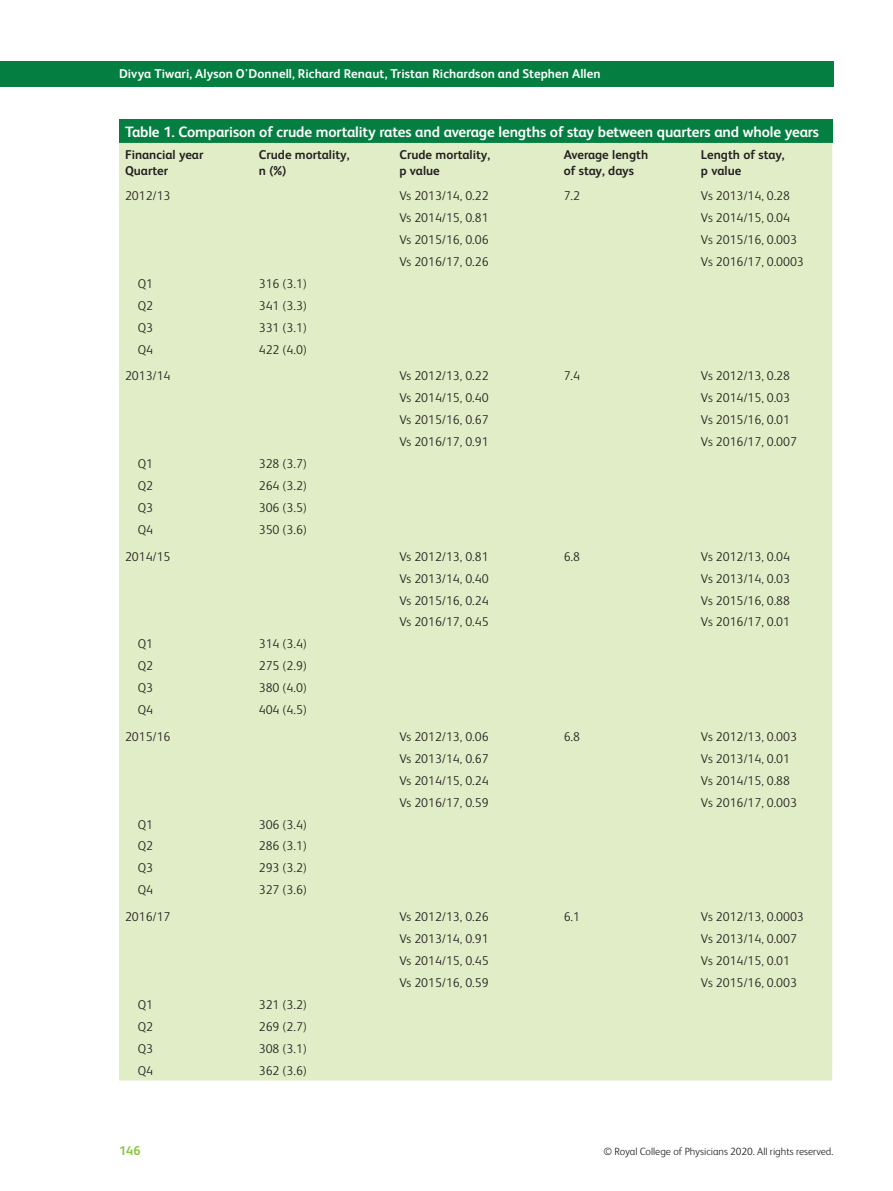
<style>
.page{position:relative;width:893px;height:1191px;background:#fff}
.page>*{position:absolute;margin:0;border:0;box-sizing:border-box;transform-origin:0 0}
.table-wrap_caption_P{font:700 15px "FS Albert";letter-spacing:-.01em;color:#fff}
.tbody_left{font:300 12.75px "FS Albert";color:#231f20}
.thead_left{font:700 12.75px/16.5px "FS Albert";color:#231f20}
.t1{font:700 12.75px "FS Albert";letter-spacing:.005em;color:#fff}
.t2{font:700 12.75px "FS Albert";color:#8bc63e}
.t3{font:300 10.5px "FS Albert";color:#231f20}
</style>
<div class="page">
<div style="left:0;top:62px;width:833px;height:25px;background:#057f41"></div>
<div style="left:119px;top:119px;width:713px;height:24px;background:#057f41"></div>
<div style="left:119px;top:143px;width:713px;height:937px;background:#e0edc6"></div>
<p class="t1" style="left:119px;top:66px;width:483px">Divya Tiwari, Alyson O'Donnell, Richard Renaut, Tristan Richardson and Stephen Allen</p>
<p class="table-wrap_caption_P" style="left:125px;top:123px;width:696px">Table 1. Comparison of crude mortality rates and average lengths of stay between quarters and whole years</p>
<p class="thead_left" style="left:125px;top:146px;width:80px">Financial year<br>Quarter</p>
<p class="thead_left" style="left:259px;top:146px;width:92px">Crude mortality, n (%)</p>
<p class="thead_left" style="left:399px;top:146px;width:92px">Crude mortality, p value</p>
<p class="thead_left" style="left:564px;top:146px;width:86px">Average length of stay, days</p>
<p class="thead_left" style="left:701px;top:146px;width:85px">Length of stay, p value</p>
<p class="tbody_left" style="left:125px;top:189px;width:47px">2012/13</p>
<p class="tbody_left" style="left:399px;top:189px;width:91px">Vs 2013/14, 0.22</p>
<p class="tbody_left" style="left:564px;top:189px;width:18px">7.2</p>
<p class="tbody_left" style="left:701px;top:189px;width:91px">Vs 2013/14, 0.28</p>
<p class="tbody_left" style="left:399px;top:211px;width:91px">Vs 2014/15, 0.81</p>
<p class="tbody_left" style="left:701px;top:211px;width:91px">Vs 2014/15, 0.04</p>
<p class="tbody_left" style="left:399px;top:232px;width:91px">Vs 2015/16, 0.06</p>
<p class="tbody_left" style="left:701px;top:232px;width:97px">Vs 2015/16, 0.003</p>
<p class="tbody_left" style="left:399px;top:254px;width:91px">Vs 2016/17, 0.26</p>
<p class="tbody_left" style="left:701px;top:254px;width:104px">Vs 2016/17, 0.0003</p>
<p class="tbody_left" style="left:138px;top:276px;width:17px">Q1</p>
<p class="tbody_left" style="left:259px;top:276px;width:50px">316 (3.1)</p>
<p class="tbody_left" style="left:138px;top:298px;width:17px">Q2</p>
<p class="tbody_left" style="left:259px;top:298px;width:50px">341 (3.3)</p>
<p class="tbody_left" style="left:138px;top:320px;width:17px">Q3</p>
<p class="tbody_left" style="left:259px;top:320px;width:50px">331 (3.1)</p>
<p class="tbody_left" style="left:138px;top:342px;width:17px">Q4</p>
<p class="tbody_left" style="left:259px;top:342px;width:50px">422 (4.0)</p>
<p class="tbody_left" style="left:125px;top:369px;width:47px">2013/14</p>
<p class="tbody_left" style="left:399px;top:369px;width:91px">Vs 2012/13, 0.22</p>
<p class="tbody_left" style="left:564px;top:369px;width:18px">7.4</p>
<p class="tbody_left" style="left:701px;top:369px;width:91px">Vs 2012/13, 0.28</p>
<p class="tbody_left" style="left:399px;top:391px;width:91px">Vs 2014/15, 0.40</p>
<p class="tbody_left" style="left:701px;top:391px;width:91px">Vs 2014/15, 0.03</p>
<p class="tbody_left" style="left:399px;top:413px;width:91px">Vs 2015/16, 0.67</p>
<p class="tbody_left" style="left:701px;top:413px;width:91px">Vs 2015/16, 0.01</p>
<p class="tbody_left" style="left:399px;top:434px;width:91px">Vs 2016/17, 0.91</p>
<p class="tbody_left" style="left:701px;top:434px;width:97px">Vs 2016/17, 0.007</p>
<p class="tbody_left" style="left:138px;top:456px;width:17px">Q1</p>
<p class="tbody_left" style="left:259px;top:456px;width:50px">328 (3.7)</p>
<p class="tbody_left" style="left:138px;top:478px;width:17px">Q2</p>
<p class="tbody_left" style="left:259px;top:478px;width:50px">264 (3.2)</p>
<p class="tbody_left" style="left:138px;top:500px;width:17px">Q3</p>
<p class="tbody_left" style="left:259px;top:500px;width:50px">306 (3.5)</p>
<p class="tbody_left" style="left:138px;top:522px;width:17px">Q4</p>
<p class="tbody_left" style="left:259px;top:522px;width:50px">350 (3.6)</p>
<p class="tbody_left" style="left:125px;top:549px;width:47px">2014/15</p>
<p class="tbody_left" style="left:399px;top:549px;width:91px">Vs 2012/13, 0.81</p>
<p class="tbody_left" style="left:564px;top:549px;width:18px">6.8</p>
<p class="tbody_left" style="left:701px;top:549px;width:91px">Vs 2012/13, 0.04</p>
<p class="tbody_left" style="left:399px;top:571px;width:91px">Vs 2013/14, 0.40</p>
<p class="tbody_left" style="left:701px;top:571px;width:91px">Vs 2013/14, 0.03</p>
<p class="tbody_left" style="left:399px;top:593px;width:91px">Vs 2015/16, 0.24</p>
<p class="tbody_left" style="left:701px;top:593px;width:91px">Vs 2015/16, 0.88</p>
<p class="tbody_left" style="left:399px;top:615px;width:91px">Vs 2016/17, 0.45</p>
<p class="tbody_left" style="left:701px;top:615px;width:91px">Vs 2016/17, 0.01</p>
<p class="tbody_left" style="left:138px;top:636px;width:17px">Q1</p>
<p class="tbody_left" style="left:259px;top:636px;width:50px">314 (3.4)</p>
<p class="tbody_left" style="left:138px;top:658px;width:17px">Q2</p>
<p class="tbody_left" style="left:259px;top:658px;width:50px">275 (2.9)</p>
<p class="tbody_left" style="left:138px;top:680px;width:17px">Q3</p>
<p class="tbody_left" style="left:259px;top:680px;width:50px">380 (4.0)</p>
<p class="tbody_left" style="left:138px;top:702px;width:17px">Q4</p>
<p class="tbody_left" style="left:259px;top:702px;width:50px">404 (4.5)</p>
<p class="tbody_left" style="left:125px;top:729px;width:47px">2015/16</p>
<p class="tbody_left" style="left:399px;top:729px;width:91px">Vs 2012/13, 0.06</p>
<p class="tbody_left" style="left:564px;top:729px;width:18px">6.8</p>
<p class="tbody_left" style="left:701px;top:729px;width:97px">Vs 2012/13, 0.003</p>
<p class="tbody_left" style="left:399px;top:751px;width:91px">Vs 2013/14, 0.67</p>
<p class="tbody_left" style="left:701px;top:751px;width:91px">Vs 2013/14, 0.01</p>
<p class="tbody_left" style="left:399px;top:773px;width:91px">Vs 2014/15, 0.24</p>
<p class="tbody_left" style="left:701px;top:773px;width:91px">Vs 2014/15, 0.88</p>
<p class="tbody_left" style="left:399px;top:795px;width:91px">Vs 2016/17, 0.59</p>
<p class="tbody_left" style="left:701px;top:795px;width:97px">Vs 2016/17, 0.003</p>
<p class="tbody_left" style="left:138px;top:817px;width:17px">Q1</p>
<p class="tbody_left" style="left:259px;top:817px;width:50px">306 (3.4)</p>
<p class="tbody_left" style="left:138px;top:838px;width:17px">Q2</p>
<p class="tbody_left" style="left:259px;top:838px;width:50px">286 (3.1)</p>
<p class="tbody_left" style="left:138px;top:860px;width:17px">Q3</p>
<p class="tbody_left" style="left:259px;top:860px;width:50px">293 (3.2)</p>
<p class="tbody_left" style="left:138px;top:882px;width:17px">Q4</p>
<p class="tbody_left" style="left:259px;top:882px;width:50px">327 (3.6)</p>
<p class="tbody_left" style="left:125px;top:909px;width:47px">2016/17</p>
<p class="tbody_left" style="left:399px;top:909px;width:91px">Vs 2012/13, 0.26</p>
<p class="tbody_left" style="left:564px;top:909px;width:18px">6.1</p>
<p class="tbody_left" style="left:701px;top:909px;width:104px">Vs 2012/13, 0.0003</p>
<p class="tbody_left" style="left:399px;top:931px;width:91px">Vs 2013/14, 0.91</p>
<p class="tbody_left" style="left:701px;top:931px;width:97px">Vs 2013/14, 0.007</p>
<p class="tbody_left" style="left:399px;top:953px;width:91px">Vs 2014/15, 0.45</p>
<p class="tbody_left" style="left:701px;top:953px;width:91px">Vs 2014/15, 0.01</p>
<p class="tbody_left" style="left:399px;top:975px;width:91px">Vs 2015/16, 0.59</p>
<p class="tbody_left" style="left:701px;top:975px;width:97px">Vs 2015/16, 0.003</p>
<p class="tbody_left" style="left:138px;top:997px;width:17px">Q1</p>
<p class="tbody_left" style="left:259px;top:997px;width:50px">321 (3.2)</p>
<p class="tbody_left" style="left:138px;top:1019px;width:17px">Q2</p>
<p class="tbody_left" style="left:259px;top:1019px;width:50px">269 (2.7)</p>
<p class="tbody_left" style="left:138px;top:1040px;width:17px">Q3</p>
<p class="tbody_left" style="left:259px;top:1040px;width:50px">308 (3.1)</p>
<p class="tbody_left" style="left:138px;top:1062px;width:17px">Q4</p>
<p class="tbody_left" style="left:259px;top:1062px;width:50px">362 (3.6)</p>
<p class="t2" style="left:119px;top:1143px;width:23px">146</p>
<p class="t3" style="left:604px;top:1145px;width:231px">© Royal College of Physicians 2020. All rights reserved.</p>
</div>
